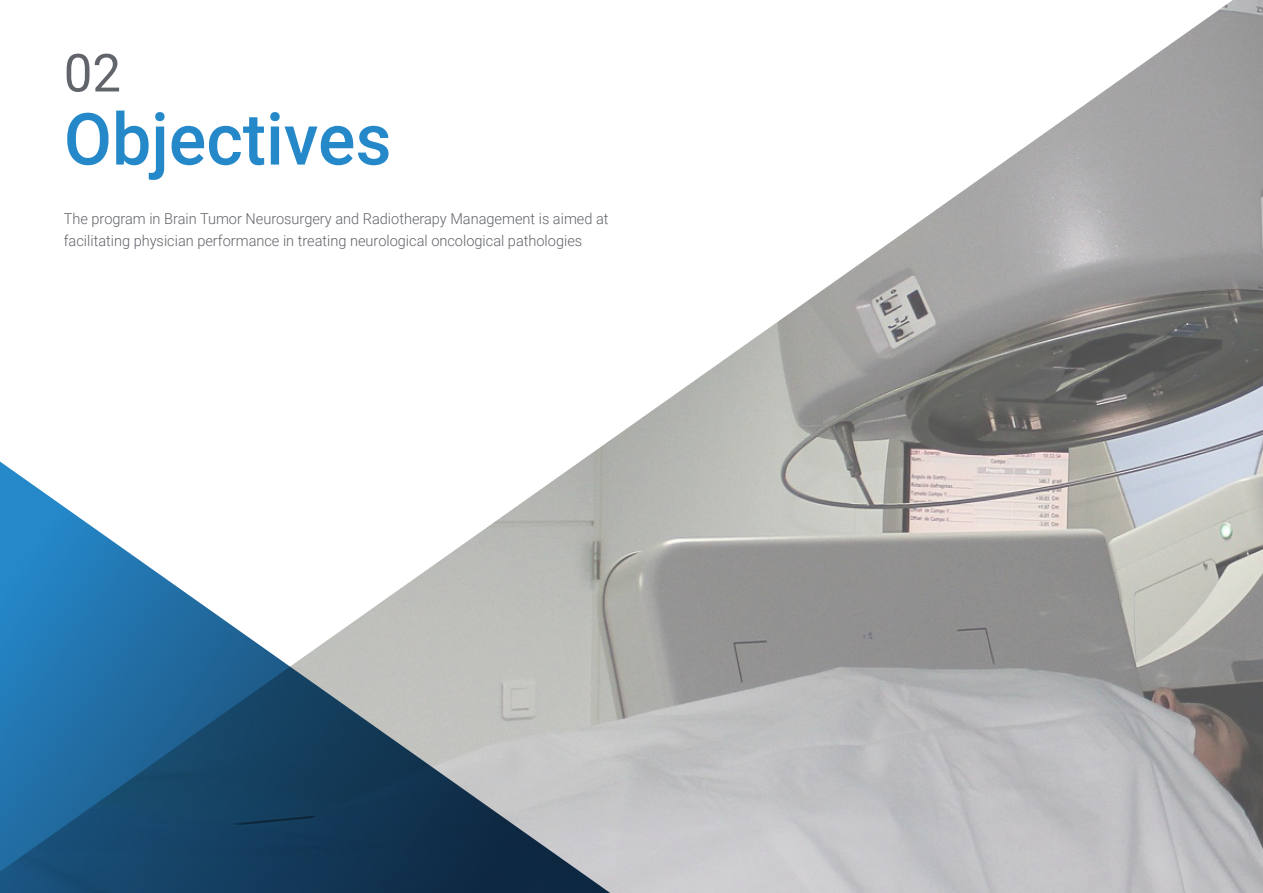
<style>
.page{position:relative;width:1263px;height:893px;background:#fff}
.page>*{position:absolute;margin:0;border:0;box-sizing:border-box;transform-origin:0 0}
.t1{font:500 72px "Roboto";color:#2488c9}
.t2{font:52.5px "Roboto";color:#61646a}
.t3{font:300 15px/22.5px "Roboto";color:#61646a}
</style>
<div class="page">
<img style="left:602px;top:0;width:661px;height:893px">
<svg style="left:0;top:446px;width:640px;height:447px"></svg>
<h2 class="t2" style="left:64px;top:36px;width:59px">02</h2>
<h1 class="t1" style="left:64px;top:89px;width:329px">Objectives</h1>
<p class="t3" style="left:64px;top:207px;width:546px">The program in Brain Tumor Neurosurgery and Radiotherapy Management is aimed at facilitating physician performance in treating neurological oncological pathologies</p>
</div>
